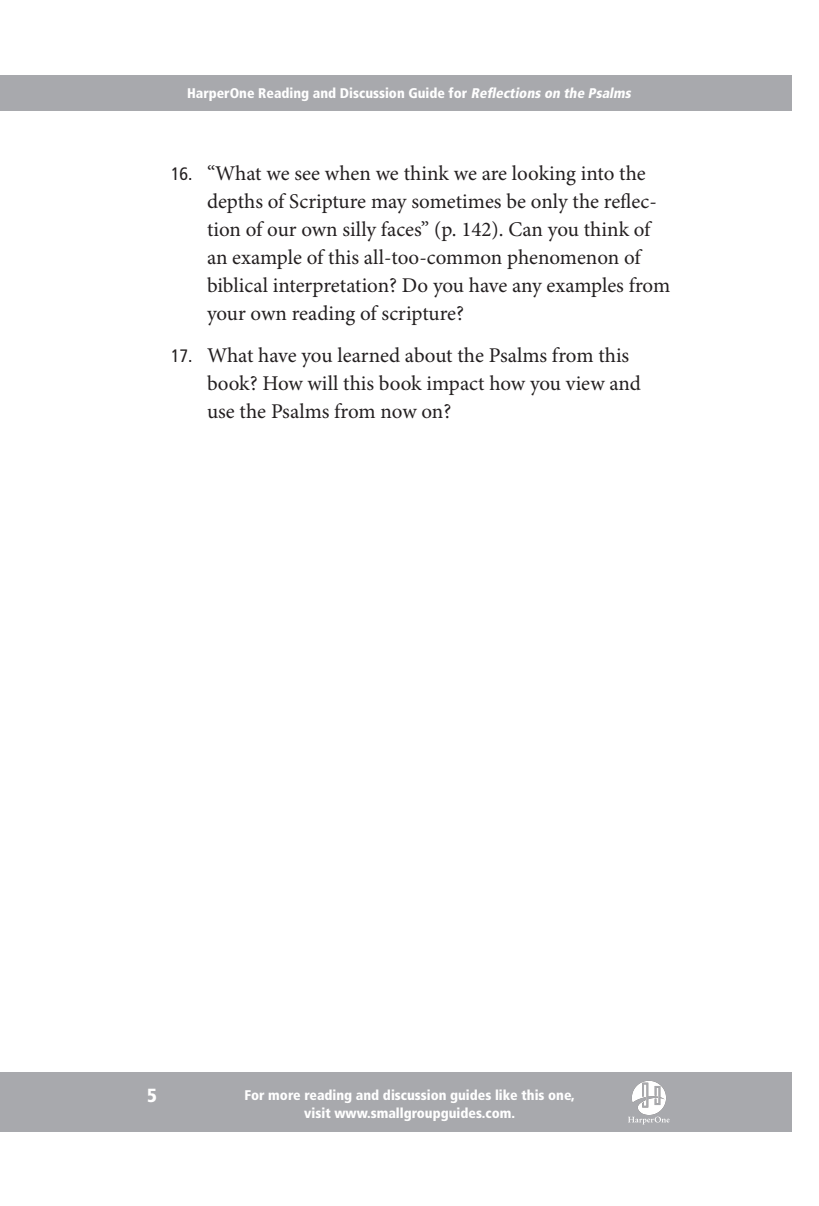
<style>
.page{position:relative;width:819px;height:1206px;background:#fff}
.page>*{position:absolute;margin:0;border:0;box-sizing:border-box;transform-origin:0 0}
.t1{font:21px/28px "Minion Pro";letter-spacing:-.005em;color:#231f20}
.t2{font:900 condensed 19px "Frutiger";color:#fff}
.t3{font:900 condensed 14px/18px "Frutiger";color:#fff;text-align:center}
.s1{font-style:italic}
.s2{font-family:"Frutiger";font-stretch:condensed;font-size:18px}
</style>
<div class="page">
<div style="left:0;top:1073px;width:27px;height:59px;background:#a8a9ad"></div>
<div style="left:27px;top:75px;width:765px;height:36px;background:#a8a9ad"></div>
<div style="left:0;top:75px;width:27px;height:36px;background:#a8a9ad"></div>
<div style="left:27px;top:1073px;width:765px;height:59px;background:#a8a9ad"></div>
<svg style="left:628px;top:1117px;width:42px;height:8px"></svg>
<img style="left:632px;top:1081px;width:34px;height:34px">
<p class="t3" style="left:187px;top:84px;width:448px">HarperOne Reading and Discussion Guide for <span class="s1">Reflections on the Psalms</span></p>
<p class="t1" style="left:207px;top:160px;width:465px;text-indent:-36px"><span class="s2">16.</span> “What we see when we think we are looking into the depths of Scripture may sometimes be only the reflec&shy;tion of our own silly faces” (p. 142). Can you think of an example of this all-too-common phenomenon of biblical interpretation? Do you have any examples from your own reading of scripture?</p>
<p class="t1" style="left:207px;top:342px;width:436px;text-indent:-36px"><span class="s2">17.</span> What have you learned about the Psalms from this book? How will this book impact how you view and use the Psalms from now on?</p>
<p class="t2" style="left:147px;top:1084px;width:11px">5</p>
<p class="t3" style="left:245px;top:1086px;width:332px">For more reading and discussion guides like this one, visit www.smallgroupguides.com.</p>
</div>
